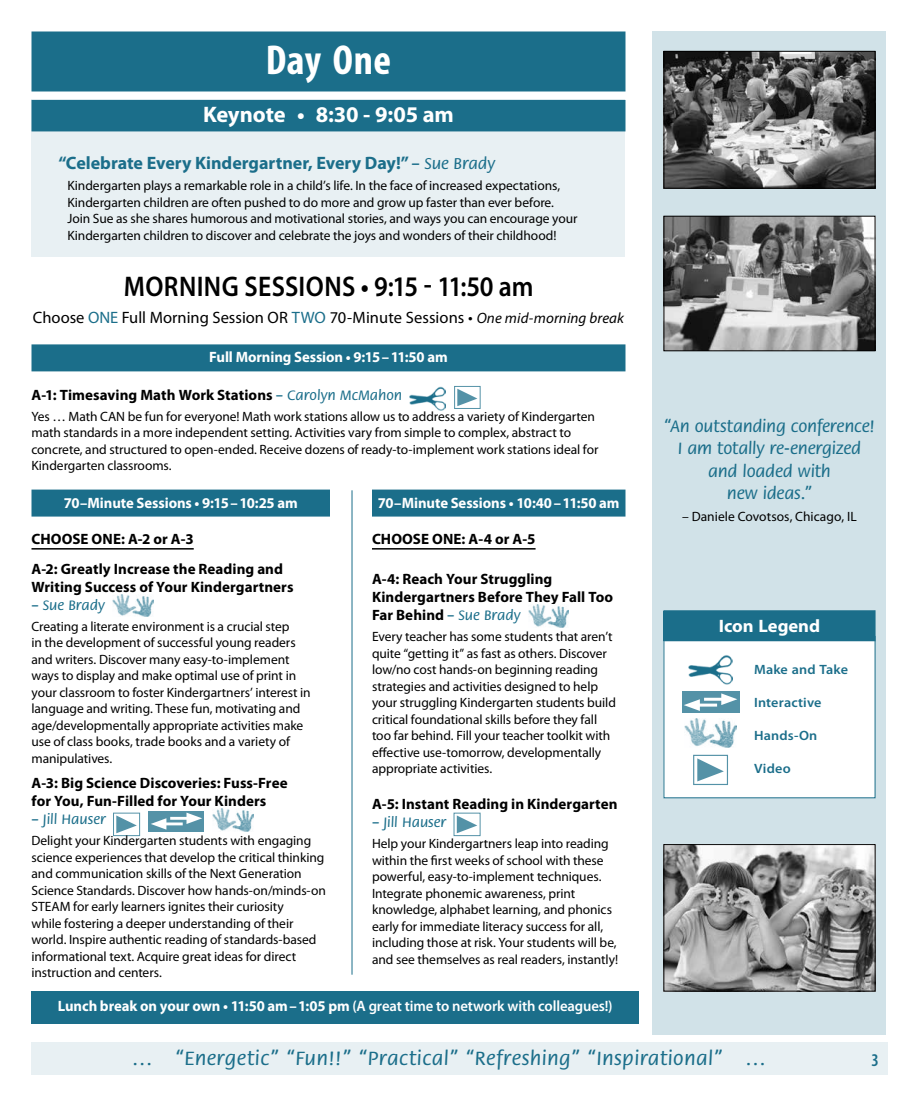
<style>
.page{position:relative;width:918px;height:1107px;background:#fff}
.page>*{position:absolute;margin:0;border:0;box-sizing:border-box;transform-origin:0 0}
.t1{font:700 condensed 42px "Myriad Pro";letter-spacing:.01em;color:#fff}
.t2{font:600 28.5px "Myriad Pro";letter-spacing:.015em;color:#000;scale:.9 1}
.t3{font:700 22.5px "Myriad Pro";letter-spacing:-.005em;color:#fff}
.t4{font:500 21px "Flora Std";letter-spacing:.02em;color:#1b6e8a}
.t5{font:500 18px/22.5px "Flora Std";letter-spacing:-.01em;color:#1b6e8a;text-align:center}
.t6{font:700 18px "Myriad Pro";color:#1b6e8a}
.t7{font:700 18px "Myriad Pro";letter-spacing:-.005em;color:#fff}
.t8{font:600 condensed 18px "Myriad Pro";color:#1b6e8a}
.t9{font:16.5px "Myriad Pro";color:#000}
.t10{font:700 15px/18px "Myriad Pro";letter-spacing:.005em;color:#000}
.t11{font:700 15px "Myriad Pro";letter-spacing:-.005em;color:#fff}
.t12{font:600 15px "Myriad Pro";letter-spacing:-.01em;color:#fff}
.t13{font:500 15px "Flora Std";color:#1b6e8a}
.t14{font:13.5px/16.5px "Myriad Pro";letter-spacing:-.005em;color:#000}
.t15{font:600 13.5px "Myriad Pro";letter-spacing:.01em;color:#1b6e8a;scale:1.05 1}
.s1{font-family:"Flora Std";font-weight:500;font-size:17.25px}
.s2{color:#1b6e8a}
.s3{font-style:italic;font-size:15px}
.s4{font-family:"Flora Std";font-weight:500;color:#1b6e8a}
.s5{font-weight:700}
</style>
<div class="page">
<div style="left:652px;top:32px;width:234px;height:1003px;background:#d1e2e8"></div>
<div style="left:32px;top:1042px;width:856px;height:34px;background:#e8f0f3"></div>
<img style="left:666px;top:218px;width:207px;height:131px">
<div style="left:664px;top:216px;width:211px;height:135px;border:1px solid #000"></div>
<img style="left:666px;top:53px;width:207px;height:133px">
<div style="left:664px;top:51px;width:211px;height:137px;border:1px solid #000"></div>
<div style="left:664px;top:636px;width:211px;height:162px;background:#fff"></div>
<img style="left:688px;top:655px;width:45px;height:30px">
<div style="left:682px;top:691px;width:57px;height:22px;background:#5492a7"></div>
<hr style="left:704px;top:698px;width:23px;height:3px;background:#fff">
<svg style="left:721px;top:693px;width:16px;height:12px"></svg>
<hr style="left:694px;top:704px;width:23px;height:3px;background:#fff">
<svg style="left:684px;top:699px;width:16px;height:12px"></svg>
<img style="left:684px;top:718px;width:53px;height:29px">
<svg style="left:697px;top:758px;width:27px;height:23px"></svg>
<div style="left:693px;top:755px;width:35px;height:30px;border:1px solid #5492a7"></div>
<div style="left:664px;top:611px;width:211px;height:30px;background:#1b6e8a"></div>
<img style="left:666px;top:846px;width:207px;height:143px">
<div style="left:664px;top:844px;width:211px;height:147px;border:1px solid #000"></div>
<div style="left:32px;top:99px;width:594px;height:157px;background:#e8f0f3"></div>
<div style="left:32px;top:100px;width:594px;height:31px;background:#1b6e8a"></div>
<div style="left:32px;top:344px;width:594px;height:27px;background:#1b6e8a"></div>
<img style="left:410px;top:387px;width:35px;height:23px">
<svg style="left:457px;top:389px;width:20px;height:17px"></svg>
<div style="left:454px;top:386px;width:27px;height:23px;border:1px solid #5492a7"></div>
<div style="left:372px;top:490px;width:254px;height:27px;background:#1b6e8a"></div>
<hr style="left:372px;top:548px;width:164px;height:2px;background:#000">
<img style="left:528px;top:605px;width:41px;height:22px">
<svg style="left:457px;top:815px;width:20px;height:18px"></svg>
<div style="left:454px;top:813px;width:27px;height:23px;border:1px solid #5492a7"></div>
<hr style="left:352px;top:490px;width:1px;height:485px;background:#1b6e8a">
<div style="left:32px;top:490px;width:298px;height:27px;background:#1b6e8a"></div>
<hr style="left:32px;top:548px;width:162px;height:2px;background:#000">
<img style="left:112px;top:594px;width:41px;height:23px">
<svg style="left:116px;top:815px;width:21px;height:18px"></svg>
<div style="left:113px;top:813px;width:27px;height:23px;border:1px solid #5492a7"></div>
<div style="left:149px;top:811px;width:55px;height:21px;background:#5492a7"></div>
<hr style="left:170px;top:817px;width:22px;height:3px;background:#fff">
<svg style="left:187px;top:813px;width:15px;height:11px"></svg>
<hr style="left:161px;top:823px;width:22px;height:2px;background:#fff">
<svg style="left:151px;top:818px;width:15px;height:12px"></svg>
<img style="left:213px;top:809px;width:41px;height:22px">
<div style="left:32px;top:992px;width:607px;height:32px;background:#1b6e8a"></div>
<div style="left:32px;top:32px;width:594px;height:60px;background:#1b6e8a"></div>
<h1 class="t1" style="left:266px;top:33px;width:127px">Day One</h1>
<h3 class="t3" style="left:203px;top:100px;width:252px">Keynote • 8:30 ‑ 9:05 am</h3>
<h3 class="t6" style="left:58px;top:151px;width:438px">“Celebrate Every Kindergartner, Every Day!” <span class="s1">– Sue Brady</span></h3>
<p class="t14" style="left:68px;top:177px;width:512px">Kindergarten plays a remarkable role in a child’s life. In the face of increased expectations, Kindergarten children are often pushed to do more and grow up faster than ever before.<br>Join Sue as she shares humorous and motivational stories, and ways you can encourage your Kindergarten children to discover and celebrate the joys and wonders of their childhood!</p>
<h2 class="t2" style="left:124px;top:268px;width:457px">MORNING SESSIONS • 9:15 - 11:50 am</h2>
<p class="t9" style="left:33px;top:307px;width:593px">Choose <span class="s2">ONE</span> Full Morning Session OR <span class="s2">TWO</span> 70-Minute Sessions • <span class="s3">One mid-morning break</span></p>
<p class="t11" style="left:209px;top:348px;width:240px">Full Morning Session • 9:15–11:50 am</p>
<p class="t10" style="left:32px;top:385px;width:372px">A‑1: Timesaving Math Work Stations <span class="s4">– Carolyn McMahon</span></p>
<p class="t14" style="left:32px;top:408px;width:569px">Yes … Math CAN be fun for everyone! Math work stations allow us to address a variety of Kindergarten math standards in a more independent setting. Activities vary from simple to complex, abstract to concrete, and structured to open-ended. Receive dozens of ready-to-implement work stations ideal for Kindergarten classrooms.</p>
<p class="t11" style="left:378px;top:493px;width:243px">70–Minute Sessions • 10:40–11:50 am</p>
<p class="t10" style="left:372px;top:529px;width:165px">CHOOSE ONE: A‑4 or A‑5</p>
<p class="t10" style="left:372px;top:570px;width:243px">A‑4: Reach Your Struggling<br>Kindergartners Before They Fall Too<br>Far Behind <span class="s4">– Sue Brady</span></p>
<p class="t14" style="left:372px;top:628px;width:245px">Every teacher has some students that aren’t quite “getting it” as fast as others. Discover low/no cost hands-on beginning reading strategies and activities designed to help your struggling Kindergarten students build critical foundational skills before they fall too far behind. Fill your teacher toolkit with effective use-tomorrow, developmentally appropriate activities.</p>
<p class="t10" style="left:372px;top:795px;width:247px">A‑5: Instant Reading in Kindergarten</p>
<p class="t13" style="left:372px;top:814px;width:76px">– Jill Hauser</p>
<p class="t14" style="left:372px;top:835px;width:248px">Help your Kindergartners leap into reading within the first weeks of school with these powerful, easy-to-implement techniques.<br>Integrate phonemic awareness, print knowledge, alphabet learning, and phonics early for immediate literacy success for all, including those at risk. Your students will be, and see themselves as real readers, instantly!</p>
<p class="t11" style="left:64px;top:493px;width:236px">70–Minute Sessions • 9:15–10:25 am</p>
<p class="t10" style="left:32px;top:523px;width:253px;line-height:30px">CHOOSE ONE: A‑2 or A‑3<br>A‑2: Greatly Increase the Reading and</p>
<p class="t10" style="left:32px;top:577px;width:264px">Writing Success of Your Kindergartners</p>
<p class="t13" style="left:32px;top:597px;width:75px">– Sue Brady</p>
<p class="t14" style="left:32px;top:618px;width:281px">Creating a literate environment is a crucial step<br>in the development of successful young readers and writers. Discover many easy-to-implement ways to display and make optimal use of print in your classroom to foster Kindergartners’ interest in language and writing. These fun, motivating and age/developmentally appropriate activities make use of class books, trade books and a variety of manipulatives.</p>
<p class="t10" style="left:31px;top:774px;width:258px">A‑3: Big Science Discoveries: Fuss-Free for You, Fun-Filled for Your Kinders</p>
<p class="t13" style="left:31px;top:811px;width:76px">– Jill Hauser</p>
<p class="t14" style="left:32px;top:832px;width:296px">Delight your Kindergarten students with engaging science experiences that develop the critical thinking and communication skills of the Next Generation Science Standards. Discover how hands-on/minds-on STEAM for early learners ignites their curiosity<br>while fostering a deeper understanding of their world. Inspire authentic reading of standards-based informational text. Acquire great ideas for direct instruction and centers.</p>
<p class="t12" style="left:58px;top:997px;width:556px"><span class="s5">Lunch break on your own • 11:50 am–1:05 pm</span> (A great time to network with colleagues!)</p>
<h3 class="t5" style="left:664px;top:415px;width:213px">“An outstanding conference!<br>I am totally re-energized and loaded with<br>new ideas.”</h3>
<p class="t14" style="left:682px;top:508px;width:176px">– Daniele Covotsos, Chicago, IL</p>
<h3 class="t7" style="left:719px;top:614px;width:103px">Icon Legend</h3>
<p class="t15" style="left:754px;top:661px;width:91px">Make and Take</p>
<p class="t15" style="left:754px;top:694px;width:66px">Interactive</p>
<p class="t15" style="left:754px;top:727px;width:62px">Hands-On</p>
<p class="t15" style="left:754px;top:760px;width:36px">Video</p>
<h3 class="t4" style="left:132px;top:1048px;width:636px">… “Energetic” “Fun!!” “Practical” “Refreshing” “Inspirational” …</h3>
<h3 class="t8" style="left:872px;top:1049px;width:9px">3</h3>
</div>
